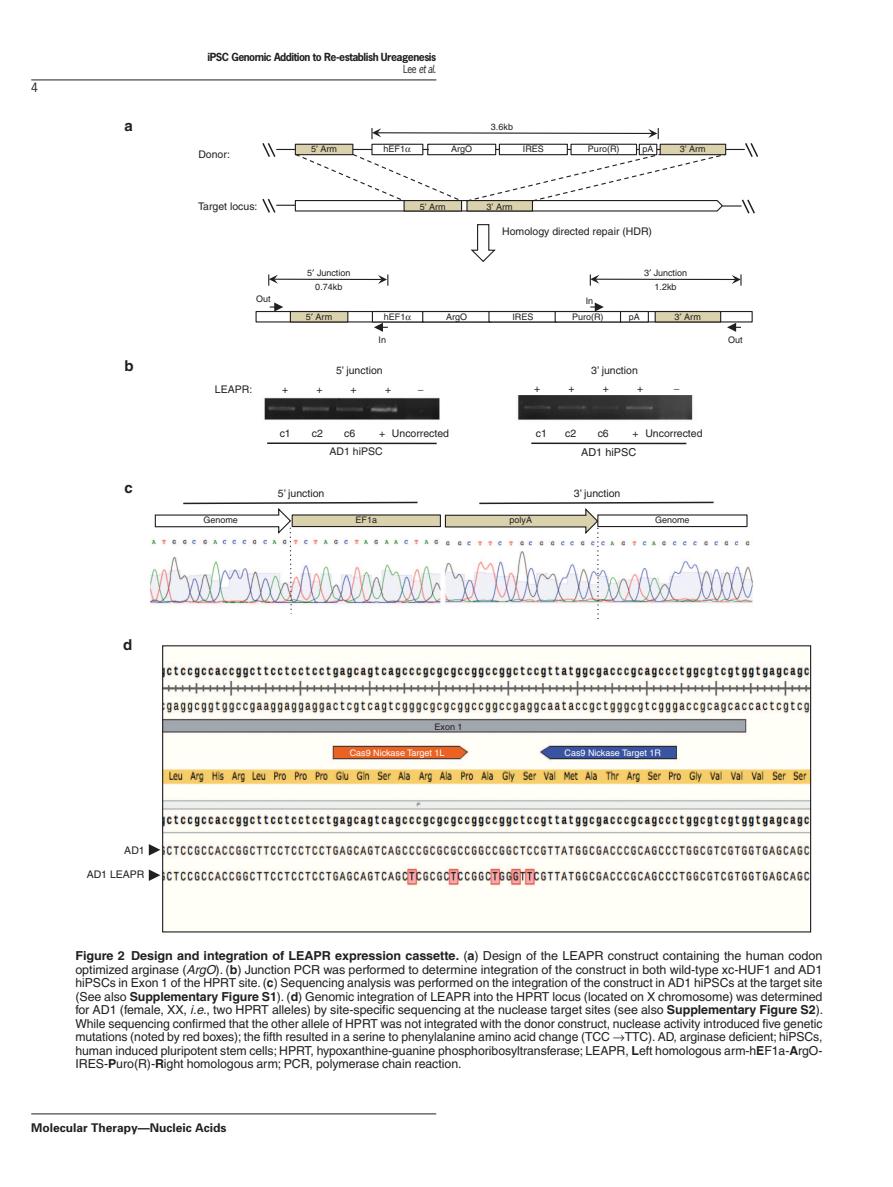
<style>
.page{position:relative;width:893px;height:1187px;background:#fff}
.page>*{position:absolute;margin:0;border:0;box-sizing:border-box;transform-origin:0 0}
.t1{font:700 15px "Helvetica";color:#231f20}
.t2{font:12.3px/13.5px "Helvetica";letter-spacing:-.005em;color:#231f20}
.t3{font:700 12px "Univers";color:#231f20}
.t4{font:12px "News Gothic";color:#231f20}
.t5{font:10.8px "Helvetica";color:#231f20}
.t6{font:10.5px "Helvetica";color:#231f20}
.t7{font:700 10.5px/11.7px "News Gothic";letter-spacing:-.045em;color:#231f20;text-align:right}
.t8{font:9px/14.7px "Helvetica";color:#231f20;text-align:center}
.t9{font:9px "Helvetica";color:#fff}
.s1{font-weight:400}
.s2{font-weight:400;font-style:italic}
.s3{font-weight:700}
.s4{font-style:italic}
</style>
<div class="page">
<hr style="left:31px;top:1113px;width:405px;height:1px;background:#231f20">
<hr style="left:31px;top:80px;width:405px;height:1px;background:#231f20">
<img style="left:151px;top:395px;width:658px;height:492px">
<div style="left:255px;top:311px;width:498px;height:11px;background:#fff;border:1px solid #231f20"></div>
<div style="left:290px;top:311px;width:58px;height:11px;background:#dad2ad;border:1px solid #231f20"></div>
<div style="left:372px;top:311px;width:52px;height:11px;background:#fff;border:1px solid #231f20"></div>
<div style="left:422px;top:311px;width:69px;height:11px;background:#fff;border:1px solid #231f20"></div>
<div style="left:488px;top:311px;width:69px;height:11px;background:#fff;border:1px solid #231f20"></div>
<div style="left:555px;top:311px;width:66px;height:11px;background:#fff;border:1px solid #231f20"></div>
<div style="left:655px;top:311px;width:66px;height:11px;background:#dad2ad;border:1px solid #231f20"></div>
<svg style="left:470px;top:224px;width:26px;height:38px"></svg>
<svg style="left:590px;top:302px;width:14px;height:9px"></svg>
<svg style="left:374px;top:323px;width:14px;height:9px"></svg>
<svg style="left:270px;top:302px;width:13px;height:9px"></svg>
<hr style="left:274px;top:278px;width:108px;height:2px;background:#231f20">
<svg style="left:378px;top:274px;width:10px;height:12px"></svg>
<svg style="left:268px;top:274px;width:10px;height:12px"></svg>
<hr style="left:596px;top:278px;width:139px;height:2px;background:#231f20">
<svg style="left:732px;top:274px;width:9px;height:12px"></svg>
<svg style="left:590px;top:274px;width:9px;height:12px"></svg>
<svg style="left:727px;top:323px;width:14px;height:9px"></svg>
<div style="left:620px;top:311px;width:29px;height:11px;background:#fff;border:1px solid #231f20"></div>
<hr style="left:267px;top:442px;width:170px;height:2px;background:#231f20">
<hr style="left:531px;top:442px;width:155px;height:2px;background:#231f20">
<div style="left:597px;top:514px;width:151px;height:13px;background:#fff;border:1px solid #231f20"></div>
<svg style="left:154px;top:501px;width:561px;height:121px"></svg>
<div style="left:162px;top:645px;width:649px;height:287px;border:1px solid #231f20"></div>
<svg style="left:149px;top:869px;width:11px;height:11px"></svg>
<svg style="left:149px;top:844px;width:11px;height:11px"></svg>
<svg style="left:262px;top:128px;width:497px;height:86px"></svg>
<p class="t4" style="left:31px;top:80px;width:8px">4</p>
<p class="t1" style="left:125px;top:116px;width:10px">a</p>
<p class="t1" style="left:125px;top:356px;width:11px">b</p>
<p class="t1" style="left:125px;top:478px;width:10px">c</p>
<p class="t7" style="left:208px;top:51px;width:230px">iPSC Genomic Addition to Re-establish Ureagenesis<br><span class="s1">Lee</span> <span class="s2">et al.</span></p>
<p class="t8" style="left:491px;top:119px;width:24px">3.6kb</p>
<p class="t6" style="left:198px;top:149px;width:33px">Donor:</p>
<p class="t8" style="left:311px;top:141px;width:27px">5’ Arm</p>
<p class="t8" style="left:383px;top:141px;width:23px">hEF1</p>
<p class="t8" style="left:451px;top:141px;width:22px">ArgO</p>
<p class="t8" style="left:523px;top:141px;width:22px">IRES</p>
<p class="t8" style="left:588px;top:141px;width:33px">Puro(R)</p>
<p class="t8" style="left:680px;top:141px;width:27px">3’ Arm</p>
<p class="t8" style="left:642px;top:141px;width:12px">pA</p>
<p class="t6" style="left:198px;top:200px;width:61px">Target locus:</p>
<p class="t8" style="left:420px;top:199px;width:27px">5’ Arm</p>
<p class="t8" style="left:487px;top:199px;width:27px">3’ Arm</p>
<p class="t6" style="left:502px;top:225px;width:151px">Homology directed repair (HDR)</p>
<p class="t8" style="left:256px;top:291px;width:16px">Out</p>
<p class="t6" style="left:215px;top:383px;width:39px">LEAPR:</p>
<p class="t8" style="left:307px;top:265px;width:45px">5 Junction</p>
<p class="t8" style="left:315px;top:280px;width:29px">0.74kb</p>
<p class="t8" style="left:586px;top:293px;width:9px">In</p>
<p class="t8" style="left:644px;top:265px;width:45px">3 Junction<br>1.2kb</p>
<p class="t8" style="left:306px;top:309px;width:28px">5 Arm</p>
<p class="t8" style="left:384px;top:309px;width:23px">hEF1</p>
<p class="t8" style="left:446px;top:309px;width:23px">ArgO</p>
<p class="t8" style="left:512px;top:309px;width:23px">IRES</p>
<p class="t8" style="left:572px;top:309px;width:33px">Puro(R)</p>
<p class="t8" style="left:675px;top:309px;width:28px">3 Arm</p>
<p class="t8" style="left:629px;top:309px;width:13px">pA</p>
<p class="t8" style="left:379px;top:332px;width:9px">In</p>
<p class="t8" style="left:728px;top:332px;width:16px">Out</p>
<p class="t6" style="left:336px;top:364px;width:48px">5’ junction</p>
<p class="t6" style="left:591px;top:364px;width:48px">3’ junction</p>
<p class="t6" style="left:282px;top:383px;width:8px">+</p>
<p class="t6" style="left:316px;top:383px;width:8px">+</p>
<p class="t6" style="left:350px;top:383px;width:8px">+</p>
<p class="t6" style="left:534px;top:382px;width:8px">+</p>
<p class="t6" style="left:568px;top:382px;width:8px">+</p>
<p class="t6" style="left:603px;top:382px;width:8px">+</p>
<p class="t6" style="left:637px;top:382px;width:8px">+</p>
<p class="t6" style="left:385px;top:383px;width:8px">+</p>
<p class="t6" style="left:280px;top:427px;width:13px">c1</p>
<p class="t6" style="left:312px;top:427px;width:13px">c2</p>
<p class="t6" style="left:344px;top:427px;width:13px">c6</p>
<p class="t6" style="left:379px;top:427px;width:71px">+ Uncorrected</p>
<p class="t6" style="left:330px;top:445px;width:55px">AD1 hiPSC</p>
<p class="t6" style="left:536px;top:427px;width:13px">c1</p>
<p class="t6" style="left:565px;top:427px;width:13px">c2</p>
<p class="t6" style="left:598px;top:427px;width:13px">c6</p>
<p class="t6" style="left:633px;top:427px;width:71px">+ Uncorrected</p>
<p class="t5" style="left:581px;top:445px;width:57px">AD1 hiPSC</p>
<p class="t6" style="left:278px;top:487px;width:48px">5’ junction</p>
<p class="t6" style="left:574px;top:487px;width:48px">3’ junction</p>
<p class="t8" style="left:203px;top:513px;width:36px">Genome</p>
<p class="t8" style="left:356px;top:513px;width:23px">EF1a</p>
<p class="t8" style="left:510px;top:513px;width:24px">polyA</p>
<p class="t8" style="left:655px;top:513px;width:36px">Genome</p>
<p class="t1" style="left:123px;top:635px;width:11px">d</p>
<p class="t6" style="left:124px;top:844px;width:22px">AD1</p>
<p class="t6" style="left:87px;top:868px;width:59px">AD1 LEAPR</p>
<p class="t8" style="left:435px;top:719px;width:30px">Exon 1</p>
<p class="t9" style="left:350px;top:747px;width:96px">Cas9 Nickase Target 1L</p>
<p class="t9" style="left:565px;top:747px;width:98px">Cas9 Nickase Target 1R</p>
<p class="t2" style="left:75px;top:948px;width:749px"><span class="s3">Figure 2 Design and integration of LEAPR expression cassette.</span> (<span class="s3">a</span>) Design of the LEAPR construct containing the human codon optimized arginase (<span class="s4">ArgO</span>). (<span class="s3">b</span>) Junction PCR was performed to determine integration of the construct in both wild-type xc-HUF1 and AD1 hiPSCs in Exon 1 of the HPRT site. (<span class="s3">c</span>) Sequencing analysis was performed on the integration of the construct in AD1 hiPSCs at the target site (See also <span class="s3">Supplementary Figure S1</span>). (<span class="s3">d</span>) Genomic integration of LEAPR into the HPRT locus (located on X chromosome) was determined for AD1 (female, XX, <span class="s4">i.e.</span>, two HPRT alleles) by site-specific sequencing at the nuclease target sites (see also <span class="s3">Supplementary Figure S2</span>).<br>While sequencing confirmed that the other allele of HPRT was not integrated with the donor construct, nuclease activity introduced five genetic mutations (noted by red boxes); the fifth resulted in a serine to phenylalanine amino acid change (TCC →TTC). AD, arginase deficient; hiPSCs, human induced pluripotent stem cells; HPRT, hypoxanthine-guanine phosphoribosyltransferase; LEAPR, <span class="s3">L</span>eft homologous arm-h<span class="s3">E</span>F1a-<span class="s3">A</span>rgO-IRES-<span class="s3">P</span>uro(R)-<span class="s3">R</span>ight homologous arm; PCR, polymerase chain reaction.</p>
<p class="t3" style="left:31px;top:1120px;width:197px">Molecular Therapy—Nucleic Acids</p>
</div>
